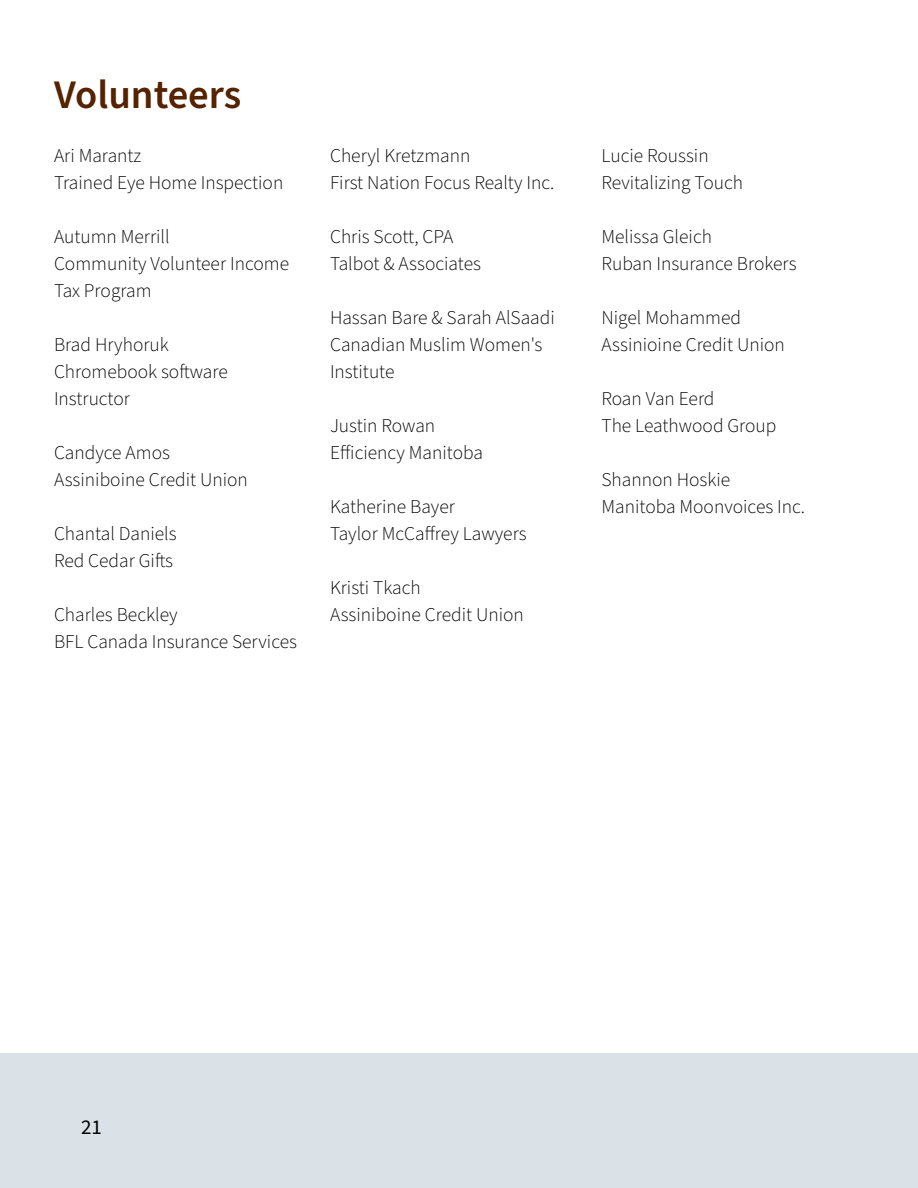
<style>
.page{position:relative;width:918px;height:1188px;background:#fff}
.page>*{position:absolute;margin:0;border:0;box-sizing:border-box;transform-origin:0 0}
.t1{font:600 40.5px "Source Sans Pro";color:#552300}
.t2{font:21px "Source Sans Pro";color:#000}
.t3{font:300 19.5px/27px "Source Sans Pro";color:#000}
</style>
<div class="page">
<div style="left:0;top:1053px;width:918px;height:135px;background:#dae1e7"></div>
<h1 class="t1" style="left:54px;top:68px;width:189px">Volunteers</h1>
<p class="t3" style="left:54px;top:143px;width:231px">Ari Marantz<br>Trained Eye Home Inspection</p>
<p class="t3" style="left:54px;top:224px;width:237px">Autumn Merrill<br>Community Volunteer Income<br>Tax Program</p>
<p class="t3" style="left:54px;top:332px;width:175px">Brad Hryhoruk<br>Chromebook sofware<br>Instructor</p>
<p class="t3" style="left:54px;top:440px;width:195px">Candyce Amos<br>Assiniboine Credit Union</p>
<p class="t3" style="left:54px;top:521px;width:124px">Chantal Daniels<br>Red Cedar Gifs</p>
<p class="t3" style="left:54px;top:602px;width:245px">Charles Beckley<br>BFL Canada Insurance Services</p>
<p class="t3" style="left:330px;top:143px;width:226px">Cheryl Kretzmann<br>First Nation Focus Realty Inc.</p>
<p class="t3" style="left:330px;top:224px;width:153px">Chris Scott, CPA<br>Talbot &amp; Associates</p>
<p class="t3" style="left:330px;top:305px;width:226px">Hassan Bare &amp; Sarah AlSaadi<br>Canadian Muslim Women's<br>Institute</p>
<p class="t3" style="left:330px;top:413px;width:154px">Justin Rowan<br>Eficiency Manitoba</p>
<p class="t3" style="left:330px;top:494px;width:198px">Katherine Bayer<br>Taylor McCafrey Lawyers</p>
<p class="t3" style="left:330px;top:575px;width:195px">Kristi Tkach<br>Assiniboine Credit Union</p>
<p class="t3" style="left:602px;top:143px;width:143px">Lucie Roussin<br>Revitalizing Touch</p>
<p class="t3" style="left:602px;top:224px;width:197px">Melissa Gleich<br>Ruban Insurance Brokers</p>
<p class="t3" style="left:602px;top:305px;width:185px">Nigel Mohammed<br>Assinioine Credit Union</p>
<p class="t3" style="left:602px;top:386px;width:177px">Roan Van Eerd<br>The Leathwood Group</p>
<p class="t3" style="left:602px;top:467px;width:205px">Shannon Hoskie<br>Manitoba Moonvoices Inc.</p>
<p class="t2" style="left:81px;top:1113px;width:22px">21</p>
</div>
